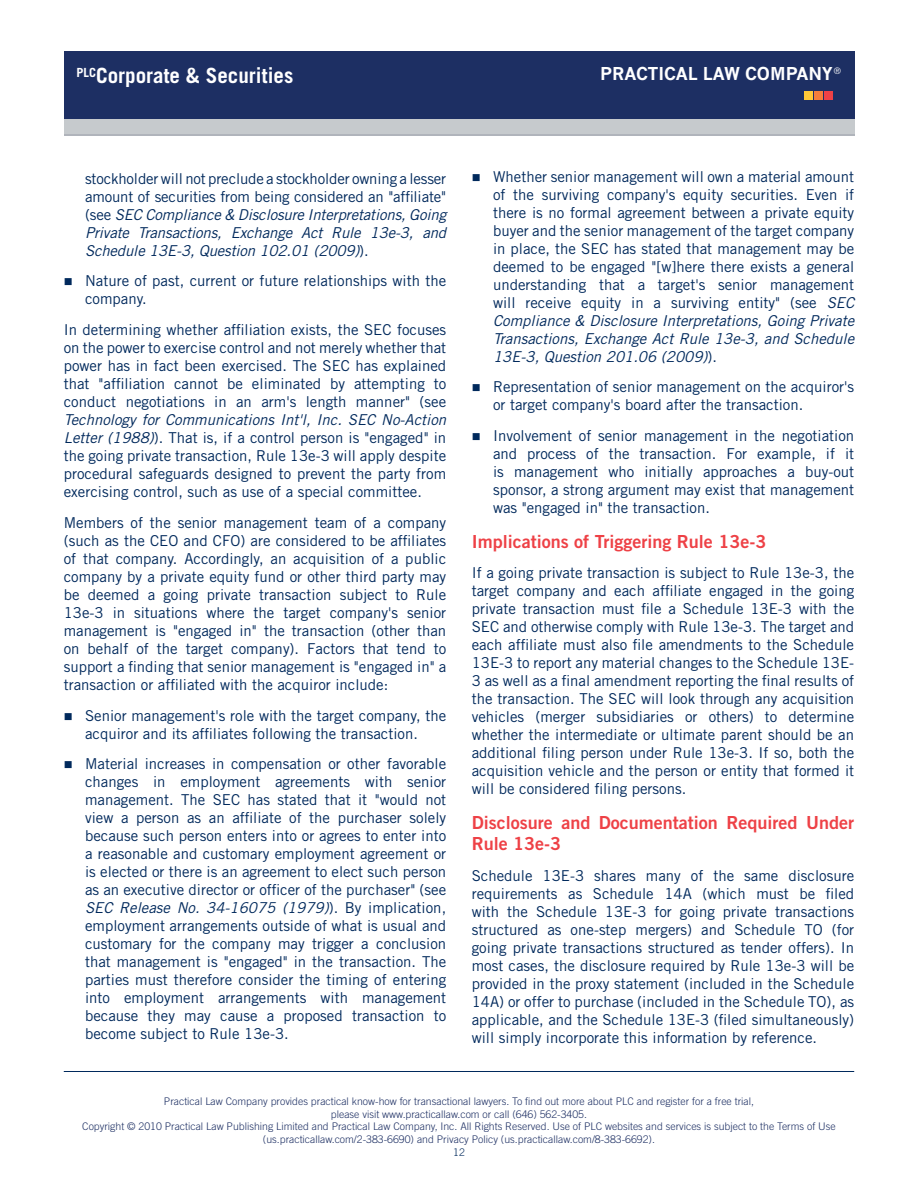
<style>
.page{position:relative;width:918px;height:1188px;background:#fff}
.page>*{position:absolute;margin:0;border:0;box-sizing:border-box;transform-origin:0 0}
.t1{font:700 21px "Trade Gothic";color:#fff}
.para{font:18px/21.6px "Trade Gothic Bold Two";color:#ee4146}
.t2{font:700 17.4px "News Gothic";color:#fff}
.bulleted1{font:15px/18px "Trade Gothic";color:#00295c;text-align:justify}
.bulleted1-2{font:italic 15px/18px "Trade Gothic";letter-spacing:-.01em;color:#00295c;text-align:justify}
.t3{font:300 10.5px/12.6px "Trade Gothic";color:#1d2f63;text-align:center}
.t4{font:300 10.5px "Trade Gothic";color:#00295c}
.s1{font-style:normal}
.s2{font-style:italic}
</style>
<div class="page">
<div style="left:64px;top:51px;width:791px;height:68px;background:#1d2f63"></div>
<div style="left:64px;top:119px;width:791px;height:17px;background:#c6cacd"></div>
<hr style="left:64px;top:135px;width:791px;height:1px;background:#b0b4bb">
<div style="left:824px;top:92px;width:9px;height:8px;background:#ee4146"></div>
<div style="left:814px;top:92px;width:9px;height:8px;background:#f47d3b"></div>
<div style="left:804px;top:92px;width:8px;height:8px;background:#ffc838"></div>
<hr style="left:64px;top:1071px;width:790px;height:1px;background:#00295c">
<h1 class="t1" style="left:77px;top:62px;width:218px"><sup>PLC</sup>Corporate &amp; Securities</h1>
<p class="t2" style="left:600px;top:62px;width:242px">PRACTICAL LAW COMPANY<sup>®</sup></p>
<p class="bulleted1-2" style="left:85px;top:169px;width:363px"><span class="s1">stockholder will not preclude a stockholder owning a lesser amount of securities from being considered an "affiliate" (see</span> SEC Compliance &amp; Disclosure Interpretations, Going Private Transactions, Exchange Act Rule 13e-3, and Schedule 13E-3, Question 102.01 (2009)<span class="s1">).</span></p>
<p class="bulleted1" style="left:85px;top:272px;width:363px">Nature of past, current or future relationships with the company.</p>
<p class="bulleted1" style="left:64px;top:321px;width:384px">In determining whether affiliation exists, the SEC focuses on the power to exercise control and not merely whether that power has in fact been exercised. The SEC has explained that "affiliation cannot be eliminated by attempting to conduct negotiations in an arm's length manner" (see <span class="s2">Technology for Communications Int'l, Inc. SEC No-Action Letter (1988)</span>). That is, if a control person is "engaged" in the going private transaction, Rule 13e-3 will apply despite procedural safeguards designed to prevent the party from exercising control, such as use of a special committee.</p>
<p class="bulleted1" style="left:64px;top:513px;width:384px">Members of the senior management team of a company (such as the CEO and CFO) are considered to be affiliates of that company. Accordingly, an acquisition of a public company by a private equity fund or other third party may be deemed a going private transaction subject to Rule 13e-3 in situations where the target company's senior management is "engaged in" the transaction (other than on behalf of the target company). Factors that tend to support a finding that senior management is "engaged in" a transaction or affiliated with the acquiror include:</p>
<p class="bulleted1" style="left:85px;top:706px;width:363px">Senior management's role with the target company, the acquiror and its affiliates following the transaction.</p>
<p class="bulleted1" style="left:85px;top:755px;width:363px">Material increases in compensation or other favorable changes in employment agreements with senior management. The SEC has stated that it "would not view a person as an affiliate of the purchaser solely because such person enters into or agrees to enter into a reasonable and customary employment agreement or is elected or there is an agreement to elect such person as an executive director or officer of the purchaser" (see <span class="s2">SEC Release No. 34-16075 (1979)</span>). By implication, employment arrangements outside of what is usual and customary for the company may trigger a conclusion that management is "engaged" in the transaction. The parties must therefore consider the timing of entering into employment arrangements with management because they may cause a proposed transaction to become subject to Rule 13e-3.</p>
<p class="bulleted1" style="left:493px;top:167px;width:363px">Whether senior management will own a material amount of the surviving company's equity securities. Even if there is no formal agreement between a private equity buyer and the senior management of the target company in place, the SEC has stated that management may be deemed to be engaged "[w]here there exists a general understanding that a target's senior management will receive equity in a surviving entity" (see <span class="s2">SEC Compliance &amp; Disclosure Interpretations, Going Private Transactions, Exchange Act Rule 13e-3, and Schedule 13E-3, Question 201.06 (2009)</span>).</p>
<p class="bulleted1" style="left:493px;top:378px;width:363px">Representation of senior management on the acquiror's or target company's board after the transaction.</p>
<p class="bulleted1" style="left:493px;top:427px;width:363px">Involvement of senior management in the negotiation and process of the transaction. For example, if it is management who initially approaches a buy-out sponsor, a strong argument may exist that management was "engaged in" the transaction.</p>
<p class="para" style="left:472px;top:530px;width:296px">Implications of Triggering Rule 13e-3</p>
<p class="bulleted1" style="left:472px;top:564px;width:384px">If a going private transaction is subject to Rule 13e-3, the target company and each affiliate engaged in the going private transaction must file a Schedule 13E-3 with the SEC and otherwise comply with Rule 13e-3. The target and each affiliate must also file amendments to the Schedule 13E-3 to report any material changes to the Schedule 13E-3 as well as a final amendment reporting the final results of the transaction. The SEC will look through any acquisition vehicles (merger subsidiaries or others) to determine whether the intermediate or ultimate parent should be an additional filing person under Rule 13e-3. If so, both the acquisition vehicle and the person or entity that formed it will be considered filing persons.</p>
<p class="para" style="left:472px;top:811px;width:384px">Disclosure and Documentation Required Under<br>Rule 13e-3</p>
<p class="bulleted1" style="left:472px;top:867px;width:384px">Schedule 13E-3 shares many of the same disclosure requirements as Schedule 14A (which must be filed with the Schedule 13E-3 for going private transactions structured as one-step mergers) and Schedule TO (for going private transactions structured as tender offers). In most cases, the disclosure required by Rule 13e-3 will be provided in the proxy statement (included in the Schedule 14A) or offer to purchase (included in the Schedule TO), as applicable, and the Schedule 13E-3 (filed simultaneously) will simply incorporate this information by reference.</p>
<p class="t3" style="left:82px;top:1095px;width:755px">Practical Law Company provides practical know-how for transactional lawyers. To find out more about PLC and register for a free trial,<br>please visit www.practicallaw.com or call (646) 562-3405.<br>Copyright © 2010 Practical Law Publishing Limited and Practical Law Company, Inc. All Rights Reserved. Use of PLC websites and services is subject to the Terms of Use (us.practicallaw.com/2-383-6690) and Privacy Policy (us.practicallaw.com/8-383-6692).</p>
<p class="t4" style="left:453px;top:1146px;width:13px">12</p>
</div>
